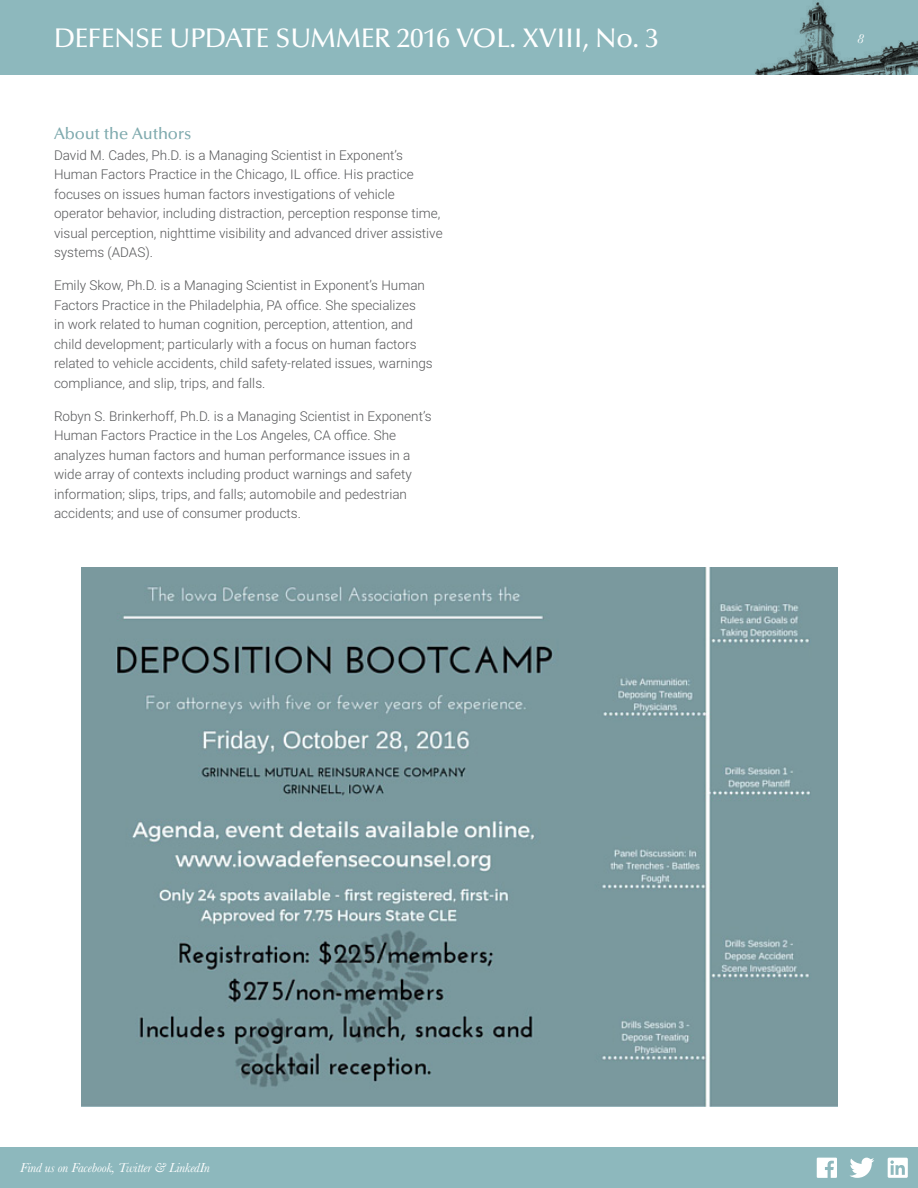
<style>
.page{position:relative;width:918px;height:1188px;background:#fff}
.page>*{position:absolute;margin:0;border:0;box-sizing:border-box;transform-origin:0 0}
.t1{font:500 27px "Optima";letter-spacing:-.01em;color:#fff}
.t2{font:500 16.5px "Optima";letter-spacing:-.01em;color:#7faaae}
.t3{font:300 13.5px/19.5px "Roboto";color:#57585a}
.t4{font:italic 13.5px "Baskerville";letter-spacing:-.01em;color:#fff}
</style>
<div class="page">
<div style="left:0;top:1148px;width:918px;height:40px;background:#8db8bd"></div>
<div style="left:0;top:0;width:918px;height:74px;background:#8db8bd"></div>
<img style="left:755px;top:2px;width:163px;height:72px">
<svg style="left:850px;top:1158px;width:24px;height:20px"></svg>
<svg style="left:888px;top:1158px;width:20px;height:20px"></svg>
<svg style="left:817px;top:1158px;width:20px;height:20px"></svg>
<img style="left:82px;top:567px;width:756px;height:540px">
<h1 class="t1" style="left:54px;top:22px;width:607px">DEFENSE UPDATE SUMMER 2016 VOL. XVIII, No. 3</h1>
<p class="t4" style="left:857px;top:29px;width:8px">8</p>
<p class="t2" style="left:54px;top:125px;width:139px">About the Authors</p>
<p class="t3" style="left:54px;top:145px;width:390px">David M. Cades, Ph.D. is a Managing Scientist in Exponent’s Human Factors Practice in the Chicago, IL office. His practice focuses on issues human factors investigations of vehicle operator behavior, including distraction, perception response time, visual perception, nighttime visibility and advanced driver assistive systems (ADAS).</p>
<p class="t3" style="left:54px;top:275px;width:380px">Emily Skow, Ph.D. is a Managing Scientist in Exponent’s Human Factors Practice in the Philadelphia, PA office. She specializes<br>in work related to human cognition, perception, attention, and child development; particularly with a focus on human factors related to vehicle accidents, child safety-related issues, warnings compliance, and slip, trips, and falls.</p>
<p class="t3" style="left:54px;top:406px;width:379px">Robyn S. Brinkerhoff, Ph.D. is a Managing Scientist in Exponent’s Human Factors Practice in the Los Angeles, CA office. She analyzes human factors and human performance issues in a wide array of contexts including product warnings and safety information; slips, trips, and falls; automobile and pedestrian accidents; and use of consumer products.</p>
<p class="t4" style="left:20px;top:1158px;width:191px">Find us on Facebook, Twitter &amp; LinkedIn</p>
</div>
